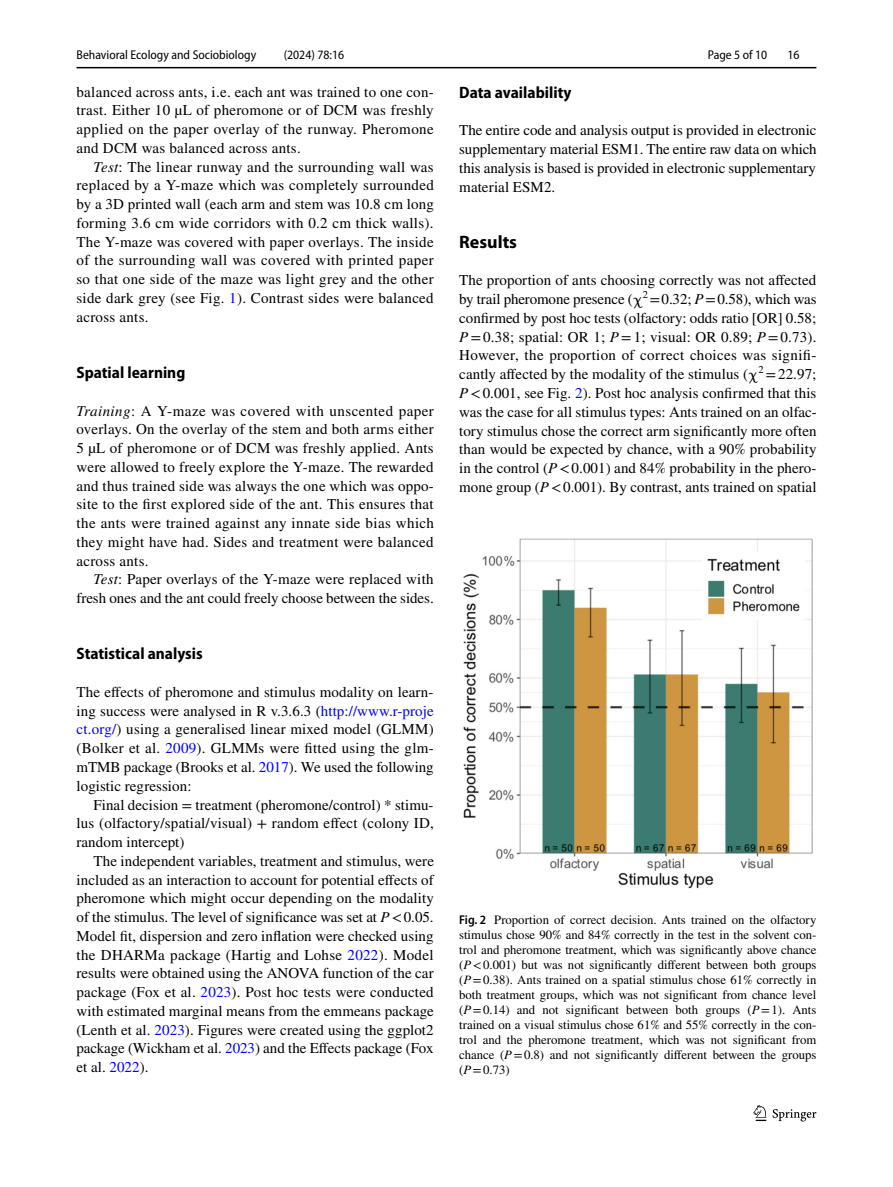
<style>
.page{position:relative;width:893px;height:1187px;background:#fff}
.page>*{position:absolute;margin:0;border:0;box-sizing:border-box;transform-origin:0 0}
.t1{font:700 18px "Myriad Pro";color:#000}
.t2{font:700 semi-condensed 16.5px "Myriad Pro";color:#000}
.t3{font:15px/18.8px "STIX";letter-spacing:.005em;color:#000;text-align:justify}
.t4{font:12.75px/15px "STIX";color:#000;text-align:justify}
.t5{font:semi-condensed 12.75px "Myriad Pro";color:#000}
.s1{font-style:italic}
.s2{color:#00f}
.s3{font-family:"Code 2000"}
.s4{font-family:"Myriad Pro";font-weight:600;font-stretch:semi-condensed}
</style>
<div class="page">
<hr style="left:77px;top:67px;width:739px;height:1px;background:#000">
<svg style="left:753px;top:1105px;width:13px;height:15px"></svg>
<svg style="left:773px;top:1109px;width:43px;height:12px"></svg>
<img style="left:463px;top:538px;width:350px;height:350px">
<p class="t5" style="left:77px;top:48px;width:181px">Behavioral Ecology and Sociobiology</p>
<p class="t5" style="left:284px;top:48px;width:62px">(2024) 78:16</p>
<p class="t5" style="left:708px;top:48px;width:61px">Page 5 of 10</p>
<p class="t5" style="left:787px;top:48px;width:14px">16</p>
<p class="t3" style="left:77px;top:83px;width:359px">balanced across ants, i.e. each ant was trained to one con&shy;trast. Either 10 µL of pheromone or of DCM was freshly applied on the paper overlay of the runway. Pheromone and DCM was balanced across ants.</p>
<p class="t3" style="left:77px;top:158px;width:359px;text-indent:17px"><span class="s1">Test</span>: The linear runway and the surrounding wall was replaced by a Y-maze which was completely surrounded by a 3D printed wall (each arm and stem was 10.8 cm long forming 3.6 cm wide corridors with 0.2 cm thick walls).<br>The Y-maze was covered with paper overlays. The inside of the surrounding wall was covered with printed paper so that one side of the maze was light grey and the other side dark grey (see Fig. <span class="s2">1</span>). Contrast sides were balanced across ants.</p>
<p class="t2" style="left:459px;top:83px;width:114px">Data availability</p>
<p class="t3" style="left:459px;top:122px;width:359px">The entire code and analysis output is provided in electronic supplementary material ESM1. The entire raw data on which this analysis is based is provided in electronic supplementary material ESM2.</p>
<p class="t1" style="left:459px;top:230px;width:59px">Results</p>
<p class="t3" style="left:459px;top:272px;width:359px">The proportion of ants choosing correctly was not affected by trail pheromone presence (<span class="s3">χ</span><sup>2</sup> =0.32; <span class="s1">P</span>=0.58), which was confirmed by post hoc tests (olfactory: odds ratio [OR] 0.58; <span class="s1">P</span>=0.38; spatial: OR 1; <span class="s1">P</span>=1; visual: OR 0.89; <span class="s1">P</span>=0.73).<br>However, the proportion of correct choices was signifi&shy;cantly affected by the modality of the stimulus (<span class="s3">χ</span><sup>2</sup> =22.97; <span class="s1">P</span>&lt;0.001, see Fig. <span class="s2">2</span>). Post hoc analysis confirmed that this was the case for all stimulus types: Ants trained on an olfac&shy;tory stimulus chose the correct arm significantly more often than would be expected by chance, with a 90% probability in the control (<span class="s1">P</span>&lt;0.001) and 84% probability in the phero&shy;mone group (<span class="s1">P</span>&lt;0.001). By contrast, ants trained on spatial</p>
<p class="t2" style="left:77px;top:363px;width:110px">Spatial learning</p>
<p class="t3" style="left:77px;top:402px;width:359px"><span class="s1">Training</span>: A Y-maze was covered with unscented paper overlays. On the overlay of the stem and both arms either 5 µL of pheromone or of DCM was freshly applied. Ants were allowed to freely explore the Y-maze. The rewarded and thus trained side was always the one which was oppo&shy;site to the first explored side of the ant. This ensures that the ants were trained against any innate side bias which they might have had. Sides and treatment were balanced across ants.</p>
<p class="t3" style="left:77px;top:571px;width:359px;text-align:right"><span class="s1">Test</span>: Paper overlays of the Y-maze were replaced with fresh ones and the ant could freely choose between the sides.</p>
<p class="t2" style="left:77px;top:644px;width:128px">Statistical analysis</p>
<p class="t3" style="left:77px;top:683px;width:359px">The effects of pheromone and stimulus modality on learn&shy;ing success were analysed in R v.3.6.3 (<span class="s2">http://www.r-proje ct.org/</span>) using a generalised linear mixed model (GLMM) (Bolker et al. <span class="s2">2009</span>). GLMMs were fitted using the glm&shy;mTMB package (Brooks et al. <span class="s2">2017</span>). We used the following logistic regression:</p>
<p class="t3" style="left:77px;top:796px;width:359px;text-indent:17px">Final decision = treatment (pheromone/control) * stimu&shy;lus (olfactory/spatial/visual) + random effect (colony ID, random intercept)</p>
<p class="t3" style="left:77px;top:852px;width:359px;text-indent:17px">The independent variables, treatment and stimulus, were included as an interaction to account for potential effects of pheromone which might occur depending on the modality of the stimulus. The level of significance was set at <span class="s1">P</span>&lt;0.05.<br>Model fit, dispersion and zero inflation were checked using the DHARMa package (Hartig and Lohse <span class="s2">2022</span>). Model results were obtained using the ANOVA function of the car package (Fox et al. <span class="s2">2023</span>). Post hoc tests were conducted with estimated marginal means from the emmeans package (Lenth et al. <span class="s2">2023</span>). Figures were created using the ggplot2 package (Wickham et al. <span class="s2">2023</span>) and the Effects package (Fox et al. <span class="s2">2022</span>).</p>
<p class="t4" style="left:459px;top:912px;width:359px"><span class="s4">Fig. 2</span> Proportion of correct decision. Ants trained on the olfactory stimulus chose 90% and 84% correctly in the test in the solvent con&shy;trol and pheromone treatment, which was significantly above chance (<span class="s1">P</span>&lt;0.001) but was not significantly different between both groups (<span class="s1">P</span>=0.38). Ants trained on a spatial stimulus chose 61% correctly in both treatment groups, which was not significant from chance level (<span class="s1">P</span>=0.14) and not significant between both groups (<span class="s1">P</span>=1). Ants trained on a visual stimulus chose 61% and 55% correctly in the con&shy;trol and the pheromone treatment, which was not significant from chance (<span class="s1">P</span>=0.8) and not significantly different between the groups (<span class="s1">P</span>=0.73)</p>
</div>
